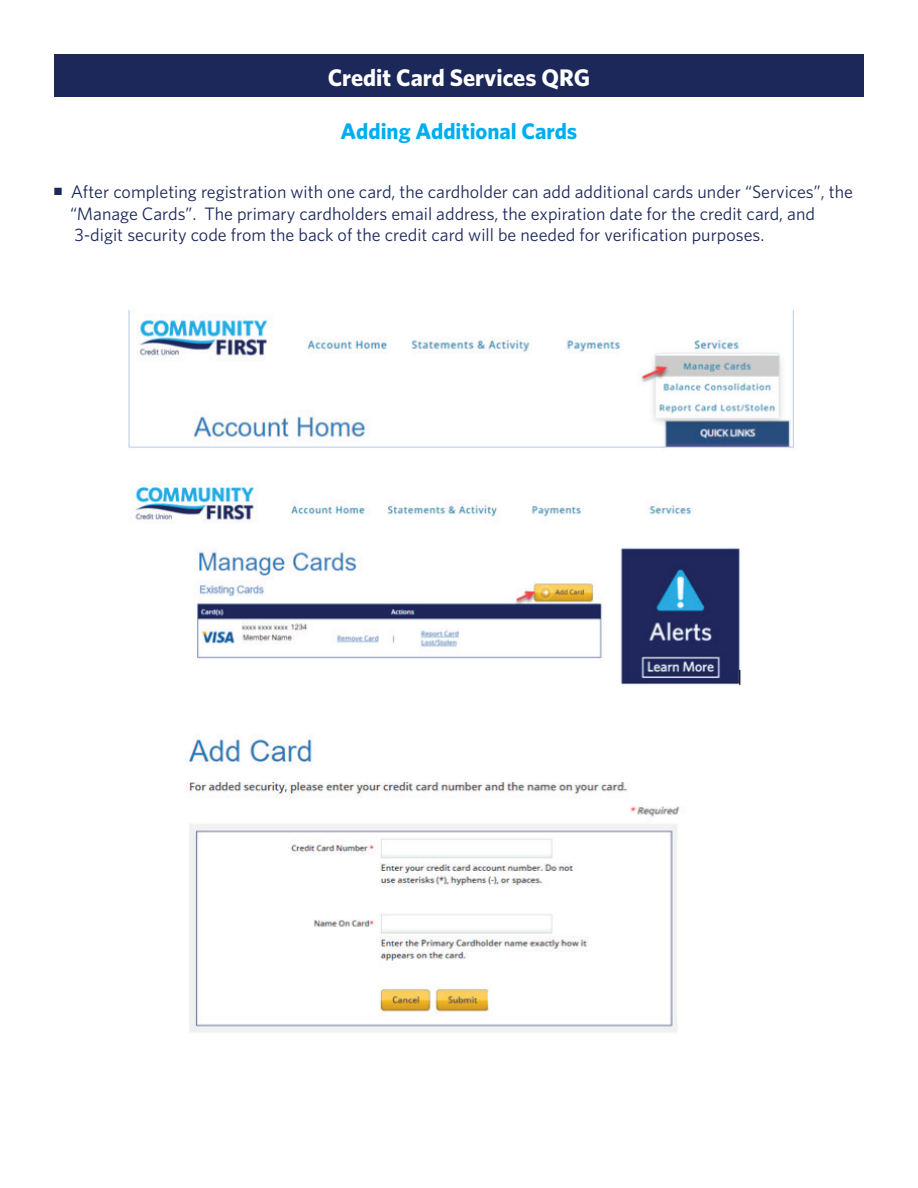
<style>
.page{position:relative;width:918px;height:1188px;background:#fff}
.page>*{position:absolute;margin:0;border:0;box-sizing:border-box;transform-origin:0 0}
.t1{font:700 24px "Whitney";color:#fff}
.t2{font:700 22.5px "Whitney";color:#00aeef}
.t3{font:18px/21.6px "Whitney";color:#1c285a}
</style>
<div class="page">
<div style="left:54px;top:54px;width:810px;height:42px;background:#1c285a"></div>
<img style="left:128px;top:309px;width:667px;height:724px">
<h1 class="t1" style="left:328px;top:62px;width:264px">Credit Card Services QRG</h1>
<p class="t2" style="left:341px;top:117px;width:238px">Adding Additional Cards</p>
<p class="t3" style="left:70px;top:181px;width:784px;text-indent:-16px">■ After completing registration with one card, the cardholder can add additional cards under “Services”, the “Manage Cards”. The primary cardholders email address, the expiration date for the credit card, and<br>3-digit security code from the back of the credit card will be needed for verification purposes.</p>
</div>
